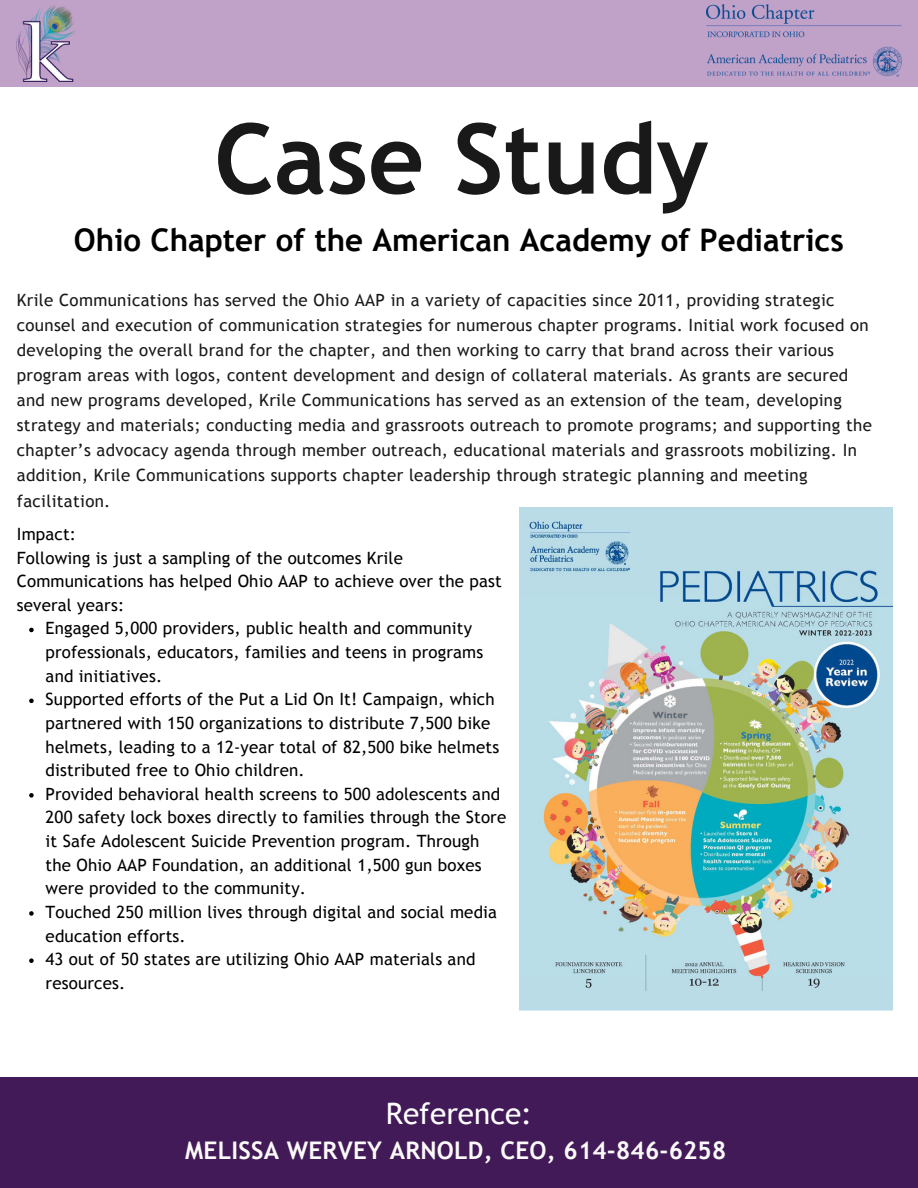
<style>
.page{position:relative;width:918px;height:1188px;background:#fff}
.page>*{position:absolute;margin:0;border:0;box-sizing:border-box;transform-origin:0 0}
.t1{font:700 97.65px "Trebuchet MS";color:#191919}
.t2{font:700 31.2px "Trebuchet MS";color:#000}
.t3{font:29.7px "Trebuchet MS";color:#fff}
.t4{font:700 24.3px "Trebuchet MS";letter-spacing:.01em;color:#fbfaf9}
.t5{font:16.95px/23.7px "Trebuchet MS";letter-spacing:.01em;color:#000}
.t6{font:16.95px/25px "Trebuchet MS";letter-spacing:.02em;color:#191919}
</style>
<div class="page">
<div style="left:0;top:1078px;width:918px;height:110px;background:#421a58"></div>
<div style="left:0;top:0;width:918px;height:87px;background:#c0a1c8"></div>
<img style="left:17px;top:5px;width:58px;height:76px">
<img style="left:519px;top:507px;width:374px;height:504px">
<img style="left:706px;top:5px;width:196px;height:72px">
<svg style="left:29px;top:628px;width:5px;height:4px"></svg>
<svg style="left:29px;top:699px;width:5px;height:4px"></svg>
<svg style="left:29px;top:793px;width:5px;height:5px"></svg>
<svg style="left:29px;top:911px;width:5px;height:5px"></svg>
<svg style="left:29px;top:958px;width:5px;height:5px"></svg>
<p class="t1" style="left:214px;top:102px;width:496px">Case Study</p>
<p class="t2" style="left:74px;top:222px;width:772px">Ohio Chapter of the American Academy of Pediatrics</p>
<p class="t6" style="left:17px;top:287px;width:857px">Krile Communications has served the Ohio AAP in a variety of capacities since 2011, providing strategic counsel and execution of communication strategies for numerous chapter programs. Initial work focused on developing the overall brand for the chapter, and then working to carry that brand across their various program areas with logos, content development and design of collateral materials. As grants are secured and new programs developed, Krile Communications has served as an extension of the team, developing strategy and materials; conducting media and grassroots outreach to promote programs; and supporting the chapter’s advocacy agenda through member outreach, educational materials and grassroots mobilizing. In addition, Krile Communications supports chapter leadership through strategic planning and meeting facilitation.</p>
<p class="t5" style="left:17px;top:522px;width:61px">Impact:</p>
<p class="t5" style="left:17px;top:546px;width:487px">Following is just a sampling of the outcomes Krile<br>Communications has helped Ohio AAP to achieve over the past several years:</p>
<p class="t5" style="left:46px;top:617px;width:439px">Engaged 5,000 providers, public health and community professionals, educators, families and teens in programs and initiatives.</p>
<p class="t5" style="left:46px;top:687px;width:455px">Supported efforts of the Put a Lid On It! Campaign, which partnered with 150 organizations to distribute 7,500 bike helmets, leading to a 12-year total of 82,500 bike helmets distributed free to Ohio children.</p>
<p class="t5" style="left:46px;top:782px;width:462px">Provided behavioral health screens to 500 adolescents and 200 safety lock boxes directly to families through the Store it Safe Adolescent Suicide Prevention program. Through the Ohio AAP Foundation, an additional 1,500 gun boxes were provided to the community.</p>
<p class="t5" style="left:46px;top:900px;width:453px">Touched 250 million lives through digital and social media education efforts.</p>
<p class="t5" style="left:46px;top:947px;width:431px">43 out of 50 states are utilizing Ohio AAP materials and resources.</p>
<p class="t3" style="left:386px;top:1096px;width:148px">Reference:</p>
<p class="t4" style="left:185px;top:1137px;width:542px">MELISSA WERVEY ARNOLD, CEO, 614-846-6258</p>
</div>
